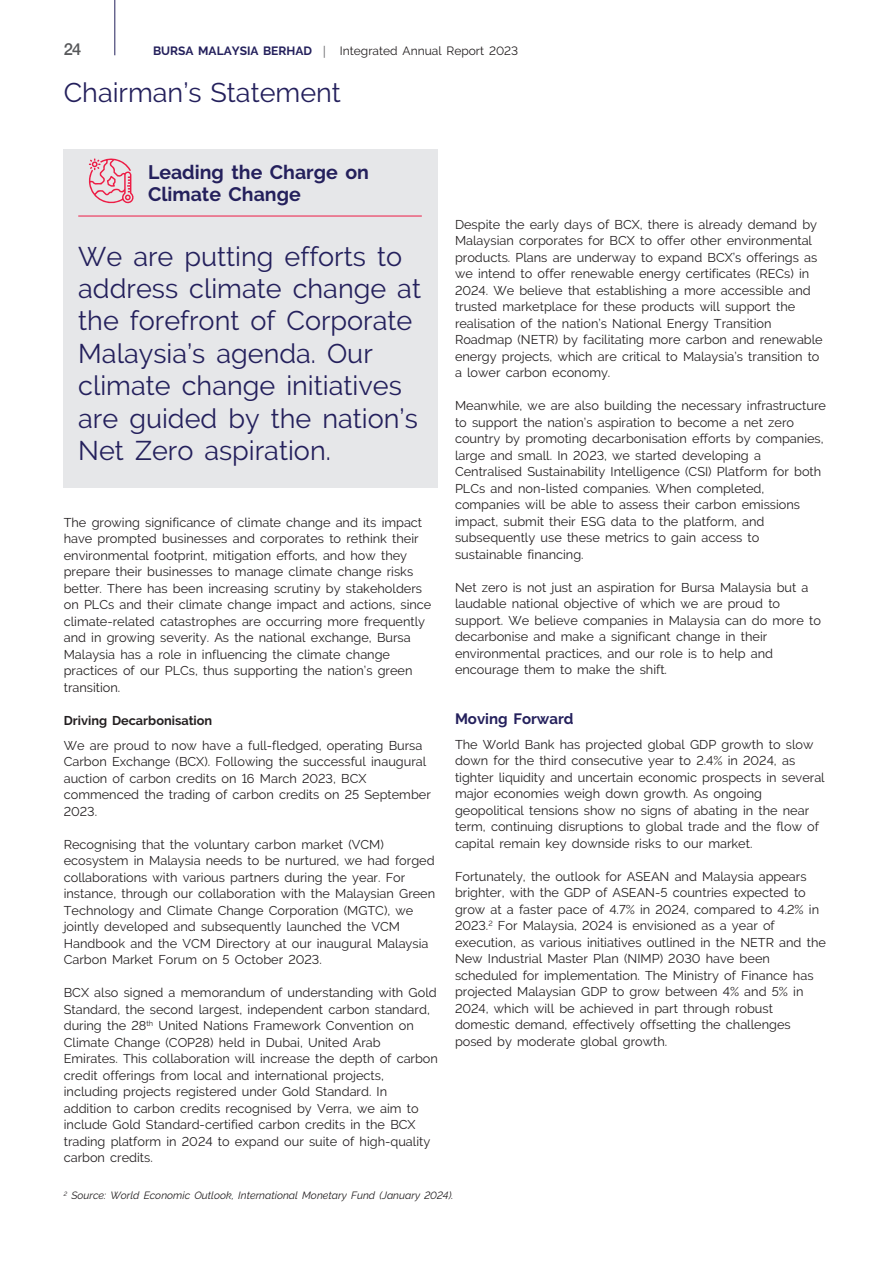
<style>
.page{position:relative;width:893px;height:1263px;background:#fff}
.page>*{position:absolute;margin:0;border:0;box-sizing:border-box;transform-origin:0 0}
.t1{font:27px/32.4px "Raleway";color:#24205c}
.t2{font:700 19.5px/22.5px "Raleway";color:#24205c}
.t3{font:500 16.5px "Helvetica Neue";color:#57585a}
.t4{font:700 15px "Raleway";color:#24205c}
.t5{font:12.75px/16.5px "Raleway";color:#231f20}
.t6{font:700 12.75px "Raleway";color:#231f20}
.t7{font:12px "Raleway";color:#231f20}
.t8{font:italic 10.5px "Raleway";color:#231f20}
.s1{font-weight:700;color:#24205c}
.s2{font-family:"Open Sans";color:#6c6d70}
</style>
<div class="page">
<div style="left:64px;top:149px;width:374px;height:339px;background:#e6e7e9"></div>
<hr style="left:78px;top:216px;width:344px;height:1px;background:#ed1c45">
<svg style="left:88px;top:158px;width:46px;height:46px"></svg>
<hr style="left:115px;top:0;width:1px;height:55px;background:#24205c">
<p class="t3" style="left:64px;top:36px;width:19px">24</p>
<p class="t7" style="left:153px;top:44px;width:367px"><span class="s1">BURSA MALAYSIA BERHAD</span> <span class="s2">|</span> Integrated Annual Report 2023</p>
<h1 class="t1" style="left:64px;top:76px;width:279px">Chairman’s Statement</h1>
<h2 class="t2" style="left:148px;top:161px;width:222px">Leading the Charge on<br>Climate Change</h2>
<h1 class="t1" style="left:78px;top:240px;width:344px">We are putting efforts to address climate change at the forefront of Corporate<br>Malaysia’s agenda. Our climate change initiatives are guided by the nation’s<br>Net Zero aspiration.</h1>
<p class="t5" style="left:64px;top:514px;width:369px">The growing significance of climate change and its impact have prompted businesses and corporates to rethink their environmental footprint, mitigation efforts, and how they prepare their businesses to manage climate change risks better. There has been increasing scrutiny by stakeholders on PLCs and their climate change impact and actions, since climate-related catastrophes are occurring more frequently and in growing severity. As the national exchange, Bursa Malaysia has a role in influencing the climate change practices of our PLCs, thus supporting the nation’s green transition.</p>
<p class="t6" style="left:64px;top:713px;width:150px">Driving Decarbonisation</p>
<p class="t5" style="left:64px;top:737px;width:369px">We are proud to now have a full-fledged, operating Bursa Carbon Exchange (BCX). Following the successful inaugural auction of carbon credits on 16 March 2023, BCX commenced the trading of carbon credits on 25 September 2023.</p>
<p class="t5" style="left:64px;top:836px;width:373px">Recognising that the voluntary carbon market (VCM) ecosystem in Malaysia needs to be nurtured, we had forged collaborations with various partners during the year. For instance, through our collaboration with the Malaysian Green Technology and Climate Change Corporation (MGTC), we jointly developed and subsequently launched the VCM Handbook and the VCM Directory at our inaugural Malaysia Carbon Market Forum on 5 October 2023.</p>
<p class="t5" style="left:64px;top:984px;width:376px">BCX also signed a memorandum of understanding with Gold Standard, the second largest, independent carbon standard, during the 28<sup>th</sup> United Nations Framework Convention on Climate Change (COP28) held in Dubai, United Arab Emirates. This collaboration will increase the depth of carbon credit offerings from local and international projects, including projects registered under Gold Standard. In addition to carbon credits recognised by Verra, we aim to include Gold Standard-certified carbon credits in the BCX trading platform in 2024 to expand our suite of high-quality carbon credits.</p>
<p class="t5" style="left:455px;top:216px;width:369px">Despite the early days of BCX, there is already demand by Malaysian corporates for BCX to offer other environmental products. Plans are underway to expand BCX’s offerings as we intend to offer renewable energy certificates (RECs) in 2024. We believe that establishing a more accessible and trusted marketplace for these products will support the realisation of the nation’s National Energy Transition Roadmap (NETR) by facilitating more carbon and renewable energy projects, which are critical to Malaysia’s transition to a lower carbon economy.</p>
<p class="t5" style="left:455px;top:398px;width:373px">Meanwhile, we are also building the necessary infrastructure to support the nation’s aspiration to become a net zero country by promoting decarbonisation efforts by companies, large and small. In 2023, we started developing a Centralised Sustainability Intelligence (CSI) Platform for both PLCs and non-listed companies. When completed, companies will be able to assess their carbon emissions impact, submit their ESG data to the platform, and subsequently use these metrics to gain access to sustainable financing.</p>
<p class="t5" style="left:455px;top:579px;width:367px">Net zero is not just an aspiration for Bursa Malaysia but a laudable national objective of which we are proud to support. We believe companies in Malaysia can do more to decarbonise and make a significant change in their environmental practices, and our role is to help and encourage them to make the shift.</p>
<p class="t4" style="left:455px;top:710px;width:120px">Moving Forward</p>
<p class="t5" style="left:455px;top:736px;width:371px">The World Bank has projected global GDP growth to slow down for the third consecutive year to 2.4% in 2024, as tighter liquidity and uncertain economic prospects in several major economies weigh down growth. As ongoing geopolitical tensions show no signs of abating in the near term, continuing disruptions to global trade and the flow of capital remain key downside risks to our market.</p>
<p class="t5" style="left:455px;top:868px;width:372px">Fortunately, the outlook for ASEAN and Malaysia appears brighter, with the GDP of ASEAN-5 countries expected to grow at a faster pace of 4.7% in 2024, compared to 4.2% in 2023.<sup>2</sup> For Malaysia, 2024 is envisioned as a year of execution, as various initiatives outlined in the NETR and the New Industrial Master Plan (NIMP) 2030 have been scheduled for implementation. The Ministry of Finance has projected Malaysian GDP to grow between 4% and 5% in 2024, which will be achieved in part through robust domestic demand, effectively offsetting the challenges posed by moderate global growth.</p>
<p class="t8" style="left:64px;top:1189px;width:391px"><sup>2</sup> Source: World Economic Outlook, International Monetary Fund (January 2024).</p>
</div>
